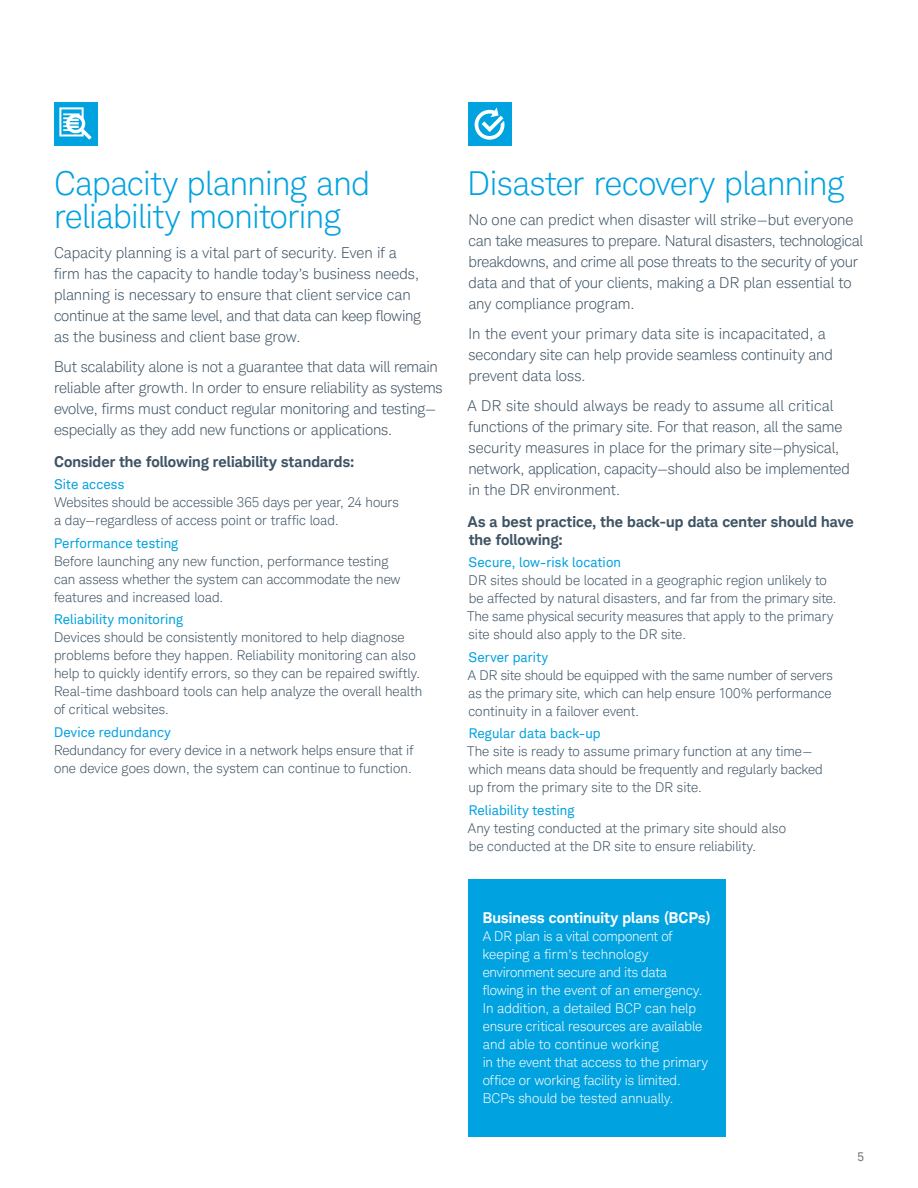
<style>
.page{position:relative;width:918px;height:1188px;background:#fff}
.page>*{position:absolute;margin:0;border:0;box-sizing:border-box;transform-origin:0 0}
.t1{font:300 33px/33px "Charles Modern";letter-spacing:-.01em;color:#00a2df}
.Intro_Body{font:300 15px/21px "Charles Modern";letter-spacing:-.005em;color:#3e5364}
.t2{font:700 15px/18px "Charles Modern";letter-spacing:.01em;color:#3e5364}
.t3{font:700 15px "Charles Modern";letter-spacing:.01em;color:#fff}
.Body{font:300 13.5px/18px "Charles Modern";letter-spacing:.005em;color:#3e5364}
.Body-2{font:300 13.5px/18px "Charles Modern";color:#fff}
.t4{font:13.5px "Charles Modern";letter-spacing:.015em;color:#00a2df}
.t5{font:12px "Charles Modern";color:#6c6d70}
</style>
<div class="page">
<div style="left:54px;top:102px;width:43px;height:43px;background:#00a2df"></div>
<svg style="left:59px;top:107px;width:33px;height:33px"></svg>
<div style="left:468px;top:102px;width:43px;height:43px;background:#00a2df"></div>
<svg style="left:475px;top:107px;width:30px;height:33px"></svg>
<div style="left:468px;top:879px;width:258px;height:258px;background:#00a2df"></div>
<h2 class="t1" style="left:54px;top:167px;width:318px">Capacity planning and reliability monitoring</h2>
<p class="Intro_Body" style="left:54px;top:242px;width:368px">Capacity planning is a vital part of security. Even if a firm has the capacity to handle today’s business needs, planning is necessary to ensure that client service can continue at the same level, and that data can keep flowing as the business and client base grow.</p>
<p class="Intro_Body" style="left:54px;top:356px;width:390px">But scalability alone is not a guarantee that data will remain reliable after growth. In order to ensure reliability as systems evolve, firms must conduct regular monitoring and testing— especially as they add new functions or applications.</p>
<h3 class="t2" style="left:54px;top:452px;width:302px">Consider the following reliability standards:</h3>
<h4 class="t4" style="left:54px;top:476px;width:72px">Site access</h4>
<p class="Body" style="left:54px;top:493px;width:346px">Websites should be accessible 365 days per year, 24 hours a day—regardless of access point or traffic load.</p>
<h4 class="t4" style="left:54px;top:535px;width:126px">Performance testing</h4>
<p class="Body" style="left:54px;top:552px;width:348px">Before launching any new function, performance testing can assess whether the system can accommodate the new features and increased load.</p>
<h4 class="t4" style="left:54px;top:611px;width:131px">Reliability monitoring</h4>
<p class="Body" style="left:54px;top:628px;width:370px">Devices should be consistently monitored to help diagnose problems before they happen. Reliability monitoring can also help to quickly identify errors, so they can be repaired swiftly.<br>Real-time dashboard tools can help analyze the overall health of critical websites.</p>
<h4 class="t4" style="left:54px;top:724px;width:118px">Device redundancy</h4>
<p class="Body" style="left:54px;top:741px;width:361px">Redundancy for every device in a network helps ensure that if one device goes down, the system can continue to function.</p>
<h2 class="t1" style="left:468px;top:167px;width:378px">Disaster recovery planning</h2>
<p class="Intro_Body" style="left:468px;top:209px;width:396px">No one can predict when disaster will strike—but everyone can take measures to prepare. Natural disasters, technological breakdowns, and crime all pose threats to the security of your data and that of your clients, making a DR plan essential to any compliance program.</p>
<p class="Intro_Body" style="left:468px;top:323px;width:366px">In the event your primary data site is incapacitated, a secondary site can help provide seamless continuity and prevent data loss.</p>
<p class="Intro_Body" style="left:468px;top:395px;width:384px">A DR site should always be ready to assume all critical functions of the primary site. For that reason, all the same security measures in place for the primary site—physical, network, application, capacity—should also be implemented in the DR environment.</p>
<h3 class="t2" style="left:468px;top:512px;width:387px">As a best practice, the back-up data center should have the following:</h3>
<h4 class="t4" style="left:469px;top:554px;width:154px">Secure, low-risk location</h4>
<p class="Body" style="left:467px;top:571px;width:371px">DR sites should be located in a geographic region unlikely to be affected by natural disasters, and far from the primary site.<br>The same physical security measures that apply to the primary site should also apply to the DR site.</p>
<h4 class="t4" style="left:469px;top:649px;width:81px">Server parity</h4>
<p class="Body" style="left:468px;top:666px;width:366px;text-align:justify">A DR site should be equipped with the same number of servers as the primary site, which can help ensure 100% performance continuity in a failover event.</p>
<h4 class="t4" style="left:469px;top:725px;width:134px">Regular data back-up</h4>
<p class="Body" style="left:467px;top:742px;width:357px">The site is ready to assume primary function at any time— which means data should be frequently and regularly backed up from the primary site to the DR site.</p>
<h4 class="t4" style="left:469px;top:802px;width:107px">Reliability testing</h4>
<p class="Body" style="left:468px;top:819px;width:320px">Any testing conducted at the primary site should also be conducted at the DR site to ensure reliability.</p>
<h3 class="t3" style="left:483px;top:909px;width:229px">Business continuity plans (BCPs)</h3>
<p class="Body-2" style="left:483px;top:928px;width:227px">A DR plan is a vital component of keeping a firm’s technology environment secure and its data flowing in the event of an emergency.<br>In addition, a detailed BCP can help ensure critical resources are available and able to continue working<br>in the event that access to the primary office or working facility is limited.<br>BCPs should be tested annually.</p>
<p class="t5" style="left:857px;top:1149px;width:8px">5</p>
</div>
